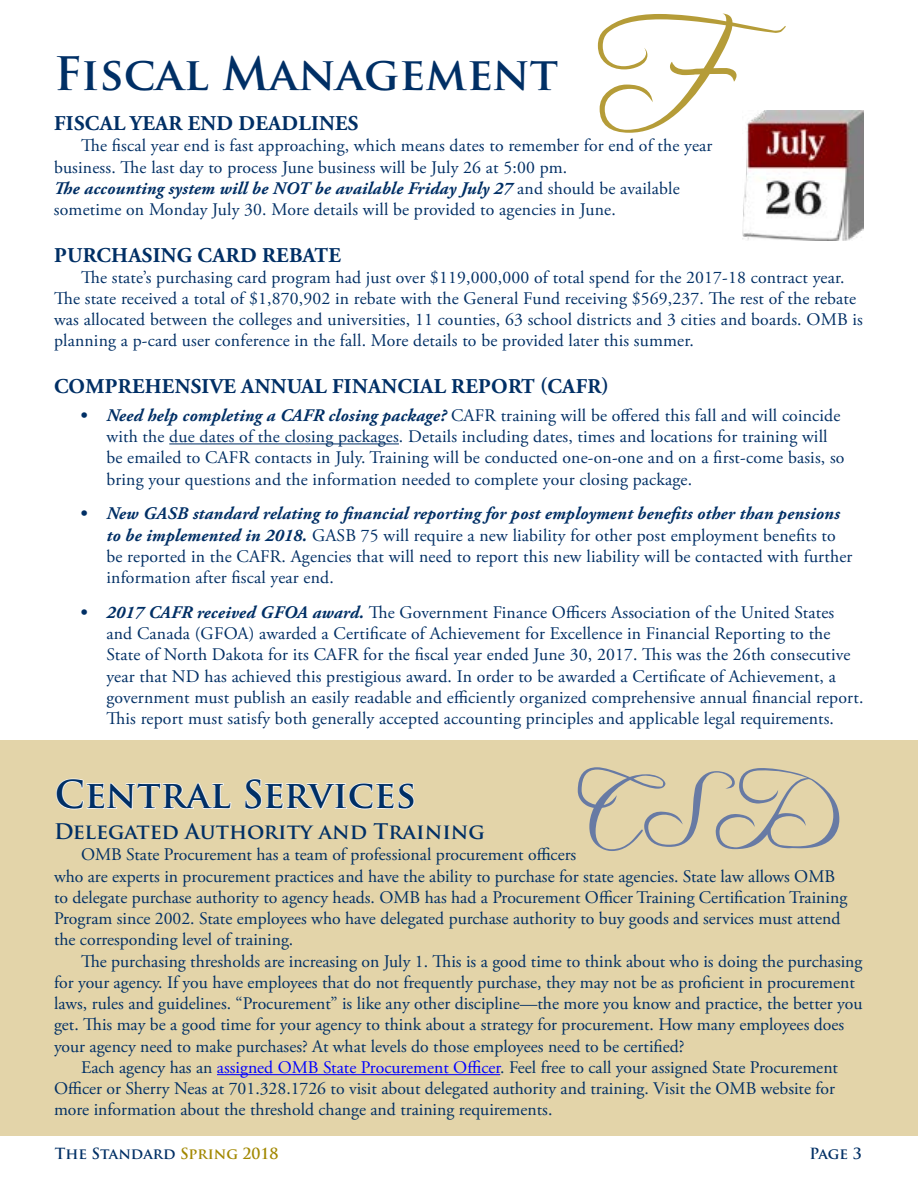
<style>
.page{position:relative;width:918px;height:1188px;background:#fff}
.page>*{position:absolute;margin:0;border:0;box-sizing:border-box;transform-origin:0 0}
.t1{font:135px "Freebooter Script";color:#b59c38}
.t2{font:99px "Freebooter Script";color:#677aa4}
.t3{font:700 45px "Trajan Pro";color:#002f65}
.t4{font:700 37.5px "Trajan Pro";color:#002f65}
.t5{font:700 21px "Adobe Garamond Pro";letter-spacing:.015em;color:#002f65}
.t6{font:700 21px "Trajan Pro";color:#002f65}
.t7{font:17.7px/21.3px "Adobe Garamond Pro";letter-spacing:.01em;color:#002f65}
.t8{font:700 15px "Trajan Pro";color:#002f65}
.s1{font-weight:700;font-style:italic}
.s2{color:#00f}
.s3{color:#a28800}
</style>
<div class="page">
<div style="left:1px;top:741px;width:917px;height:395px;background:#e3d4a9"></div>
<hr style="left:169px;top:443px;width:230px;height:1px;background:#002f65">
<img style="left:743px;top:111px;width:121px;height:129px">
<svg style="left:55px;top:740px;width:177px;height:70px"></svg>
<svg style="left:245px;top:778px;width:170px;height:32px"></svg>
<hr style="left:217px;top:1074px;width:283px;height:1px;background:#00f">
<h1 class="t1" style="left:612px;top:-11px;width:189px">F</h1>
<p class="t7" style="left:54px;top:157px;width:627px">business. The last day to process June business will be July 26 at 5:00 pm.<br><span class="s1">The accounting system will be NOT be available Friday July 27</span> and should be available sometime on Monday July 30. More details will be provided to agencies in June.</p>
<p class="t5" style="left:54px;top:243px;width:288px">PURCHASING CARD REBATE</p>
<p class="t7" style="left:54px;top:267px;width:810px;text-indent:27px">The state’s purchasing card program had just over $119,000,000 of total spend for the 2017-18 contract year.<br>The state received a total of $1,870,902 in rebate with the General Fund receiving $569,237. The rest of the rebate was allocated between the colleges and universities, 11 counties, 63 school districts and 3 cities and boards. OMB is planning a p-card user conference in the fall. More details to be provided later this summer.</p>
<p class="t5" style="left:54px;top:374px;width:556px">COMPREHENSIVE ANNUAL FINANCIAL REPORT (CAFR)</p>
<p class="t7" style="left:106px;top:405px;width:740px;text-indent:-27px"><span class="s1">• Need help completing a CAFR closing package?</span> CAFR training will be offered this fall and will coincide with the due dates of the closing packages. Details including dates, times and locations for training will be emailed to CAFR contacts in July. Training will be conducted one-on-one and on a first-come basis, so bring your questions and the information needed to complete your closing package.</p>
<p class="t7" style="left:106px;top:504px;width:747px;text-indent:-27px"><span class="s1">• New GASB standard relating to financial reporting for post employment benefits other than pensions to be implemented in 2018.</span> GASB 75 will require a new liability for other post employment benefits to be reported in the CAFR. Agencies that will need to report this new liability will be contacted with further information after fiscal year end.</p>
<p class="t7" style="left:106px;top:602px;width:758px;text-indent:-27px"><span class="s1">• 2017 CAFR received GFOA award.</span> The Government Finance Officers Association of the United States and Canada (GFOA) awarded a Certificate of Achievement for Excellence in Financial Reporting to the State of North Dakota for its CAFR for the fiscal year ended June 30, 2017. This was the 26th consecutive year that ND has achieved this prestigious award. In order to be awarded a Certificate of Achievement, a government must publish an easily readable and efficiently organized comprehensive annual financial report.<br>This report must satisfy both generally accepted accounting principles and applicable legal requirements.</p>
<h3 class="t3" style="left:54px;top:46px;width:506px">Fiscal Management</h3>
<p class="t5" style="left:54px;top:111px;width:306px">FISCAL YEAR END DEADLINES</p>
<p class="t7" style="left:81px;top:136px;width:633px">The fiscal year end is fast approaching, which means dates to remember for end of the year</p>
<h2 class="t2" style="left:576px;top:752px;width:269px">CS D</h2>
<p class="t7" style="left:54px;top:887px;width:795px">to delegate purchase authority to agency heads. OMB has had a Procurement Officer Training Certification Training<br>Program since 2002. State employees who have delegated purchase authority to buy goods and services must attend the corresponding level of training.</p>
<p class="t7" style="left:54px;top:951px;width:810px;text-indent:27px">The purchasing thresholds are increasing on July 1. This is a good time to think about who is doing the purchasing for your agency. If you have employees that do not frequently purchase, they may not be as proficient in procurement laws, rules and guidelines. “Procurement” is like any other discipline—the more you know and practice, the better you get. This may be a good time for your agency to think about a strategy for procurement. How many employees does your agency need to make purchases? At what levels do those employees need to be certified?</p>
<p class="t7" style="left:54px;top:1057px;width:786px;text-indent:27px">Each agency has an <span class="s2">assigned OMB State Procurement Officer</span>. Feel free to call your assigned State Procurement<br>Officer or Sherry Neas at 701.328.1726 to visit about delegated authority and training. Visit the OMB website for more information about the threshold change and training requirements.</p>
<h3 class="t4" style="left:55px;top:771px;width:363px">Central Services</h3>
<p class="t6" style="left:54px;top:819px;width:432px">Delegated Authority and Training</p>
<p class="t7" style="left:54px;top:866px;width:783px">who are experts in procurement practices and have the ability to purchase for state agencies. State law allows OMB</p>
<p class="t7" style="left:81px;top:845px;width:497px">OMB State Procurement has a team of professional procurement officers</p>
<p class="t8" style="left:55px;top:1144px;width:225px">The Standard <span class="s3">Spring 2018</span></p>
<p class="t8" style="left:810px;top:1144px;width:54px">Page 3</p>
</div>
